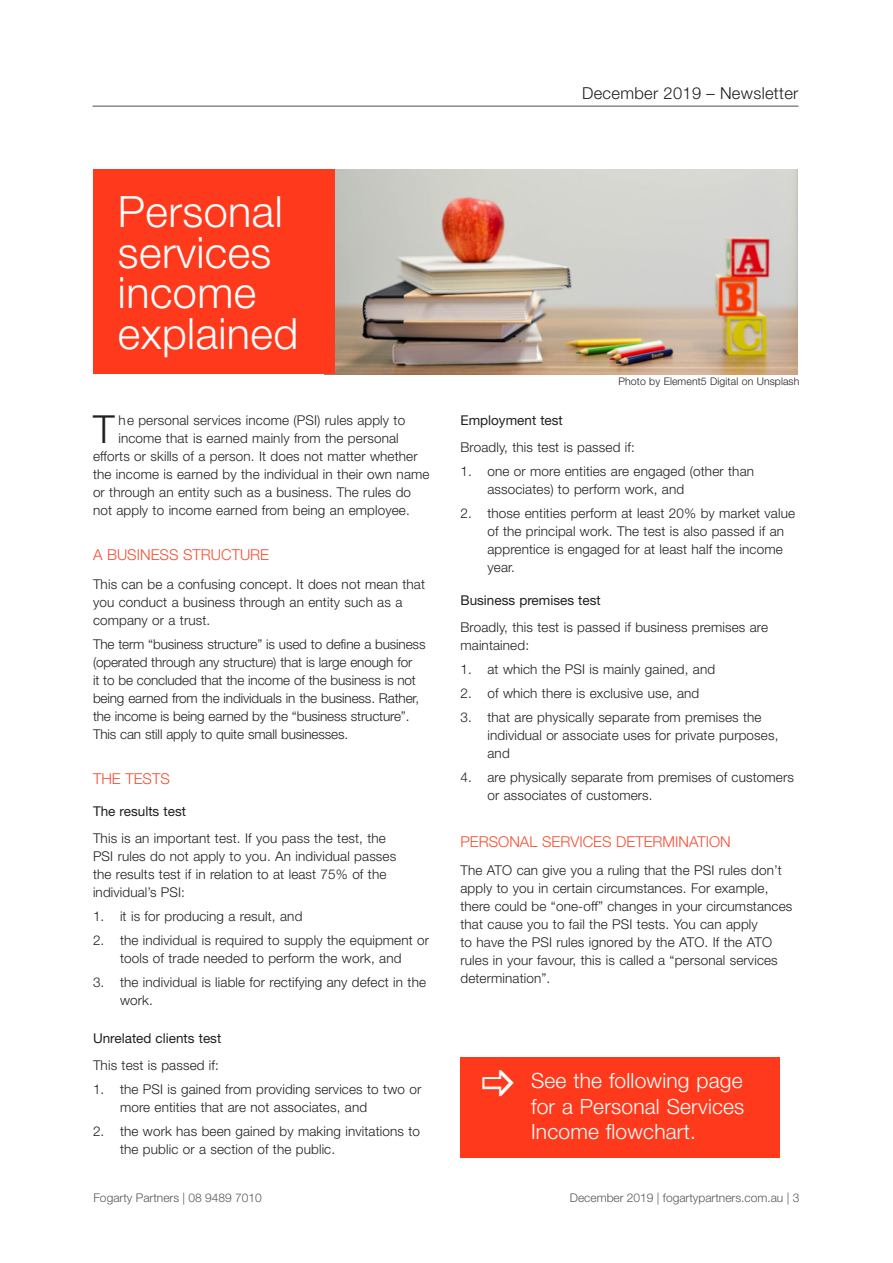
<style>
.page{position:relative;width:893px;height:1263px;background:#fff}
.page>*{position:absolute;margin:0;border:0;box-sizing:border-box;transform-origin:0 0}
._15_Article_head_1{font:300 43.2px/40.5px "Helvetica Neue";letter-spacing:.01em;color:#fff}
._15_Body_text{font:300 38.7px "Helvetica Neue";color:#231f20}
._15_Article_head_1-2{font:300 21px/25.5px "Helvetica Neue";letter-spacing:.01em;color:#fff;text-align:justify}
.t1{font:300 16.5px "Helvetica Neue";letter-spacing:.02em;color:#231f20}
._15_Subhead_caps{font:300 15px "Helvetica Neue";color:#f64e33}
._15_Body_text-2{font:300 13.5px/18px "Helvetica Neue";letter-spacing:.01em;color:#231f20}
._15_Body_text-3{font:300 13.5px/18px "Helvetica Neue";letter-spacing:-.01em;color:#231f20}
._15_Subhead_small{font:13.5px "Helvetica Neue";color:#231f20}
.t2{font:300 12px "Helvetica Neue";color:#57585a}
._15_Footnote{font:300 10.5px "Helvetica Neue";letter-spacing:.01em;color:#231f20}
</style>
<div class="page">
<hr style="left:93px;top:106px;width:705px;height:1px;background:#231f20">
<img style="left:335px;top:169px;width:462px;height:205px">
<div style="left:94px;top:169px;width:241px;height:205px;background:#ff3a1c"></div>
<div style="left:460px;top:1058px;width:319px;height:100px;background:#ff3a1c"></div>
<p class="t1" style="left:582px;top:83px;width:218px">December 2019 – Newsletter</p>
<p class="_15_Article_head_1" style="left:118px;top:191px;width:182px">Personal services income explained</p>
<p class="_15_Body_text" style="left:93px;top:406px;width:23px">T</p>
<p class="_15_Body_text-2" style="left:118px;top:411px;width:288px">he personal services income (PSI) rules apply to</p>
<p class="_15_Body_text-2" style="left:118px;top:429px;width:282px">income that is earned mainly from the personal</p>
<p class="_15_Body_text-2" style="left:93px;top:447px;width:326px">efforts or skills of a person. It does not matter whether</p>
<p class="_15_Body_text-2" style="left:93px;top:465px;width:338px">the income is earned by the individual in their own name</p>
<p class="_15_Body_text-2" style="left:93px;top:483px;width:320px">or through an entity such as a business. The rules do</p>
<p class="_15_Body_text-2" style="left:93px;top:501px;width:318px">not apply to income earned from being an employee.</p>
<p class="_15_Subhead_caps" style="left:93px;top:546px;width:178px">A BUSINESS STRUCTURE</p>
<p class="_15_Body_text-2" style="left:93px;top:575px;width:334px">This can be a confusing concept. It does not mean that you conduct a business through an entity such as a company or a trust.</p>
<p class="_15_Body_text-3" style="left:93px;top:635px;width:334px">The term “business structure” is used to define a business (operated through any structure) that is large enough for<br>it to be concluded that the income of the business is not being earned from the individuals in the business. Rather, the income is being earned by the “business structure”.<br>This can still apply to quite small businesses.</p>
<p class="_15_Subhead_caps" style="left:93px;top:769px;width:78px">THE TESTS</p>
<p class="_15_Subhead_small" style="left:93px;top:804px;width:95px">The results test</p>
<p class="_15_Body_text-2" style="left:93px;top:829px;width:305px">This is an important test. If you pass the test, the PSI rules do not apply to you. An individual passes the results test if in relation to at least 75% of the individual’s PSI:</p>
<p class="_15_Body_text-2" style="left:93px;top:907px;width:211px">1. it is for producing a result, and</p>
<p class="_15_Body_text-2" style="left:93px;top:931px;width:338px;text-align:center">2. the individual is required to supply the equipment or tools of trade needed to perform the work, and</p>
<p class="_15_Body_text-2" style="left:120px;top:973px;width:308px;text-indent:-27px">3. the individual is liable for rectifying any defect in the work.</p>
<p class="_15_Subhead_small" style="left:93px;top:1030px;width:130px">Unrelated clients test</p>
<p class="_15_Body_text-2" style="left:93px;top:1056px;width:127px">This test is passed if:</p>
<p class="_15_Body_text-2" style="left:120px;top:1080px;width:303px;text-indent:-27px">1. the PSI is gained from providing services to two or more entities that are not associates, and</p>
<p class="_15_Body_text-2" style="left:120px;top:1122px;width:302px;text-indent:-27px">2. the work has been gained by making invitations to the public or a section of the public.</p>
<p class="_15_Footnote" style="left:618px;top:375px;width:183px">Photo by Element5 Digital on Unsplash</p>
<p class="_15_Subhead_small" style="left:460px;top:413px;width:104px">Employment test</p>
<p class="_15_Body_text-2" style="left:460px;top:438px;width:176px">Broadly, this test is passed if:</p>
<p class="_15_Body_text-2" style="left:487px;top:462px;width:268px;text-indent:-27px">1. one or more entities are engaged (other than associates) to perform work, and</p>
<p class="_15_Body_text-2" style="left:487px;top:504px;width:309px;text-indent:-27px">2. those entities perform at least 20% by market value of the principal work. The test is also passed if an apprentice is engaged for at least half the income year.</p>
<p class="_15_Subhead_small" style="left:460px;top:593px;width:142px">Business premises test</p>
<p class="_15_Body_text-2" style="left:460px;top:618px;width:309px">Broadly, this test is passed if business premises are maintained:</p>
<p class="_15_Body_text-2" style="left:460px;top:660px;width:256px">1. at which the PSI is mainly gained, and</p>
<p class="_15_Body_text-2" style="left:460px;top:684px;width:240px">2. of which there is exclusive use, and</p>
<p class="_15_Body_text-2" style="left:487px;top:708px;width:292px;text-indent:-27px">3. that are physically separate from premises the individual or associate uses for private purposes, and</p>
<p class="_15_Body_text-2" style="left:487px;top:768px;width:308px;text-indent:-27px">4. are physically separate from premises of customers or associates of customers.</p>
<p class="_15_Subhead_caps" style="left:460px;top:832px;width:272px">PERSONAL SERVICES DETERMINATION</p>
<p class="_15_Body_text-2" style="left:460px;top:861px;width:333px">The ATO can give you a ruling that the PSI rules don’t apply to you in certain circumstances. For example, there could be “one-off” changes in your circumstances that cause you to fail the PSI tests. You can apply<br>to have the PSI rules ignored by the ATO. If the ATO rules in your favour, this is called a “personal services determination”.</p>
<p class="_15_Article_head_1-2" style="left:531px;top:1068px;width:215px">See the following page for a Personal Services Income flowchart.</p>
<p class="t2" style="left:94px;top:1190px;width:170px">Fogarty Partners | 08 9489 7010</p>
<p class="t2" style="left:570px;top:1190px;width:231px">December 2019 | fogartypartners.com.au | 3</p>
</div>
